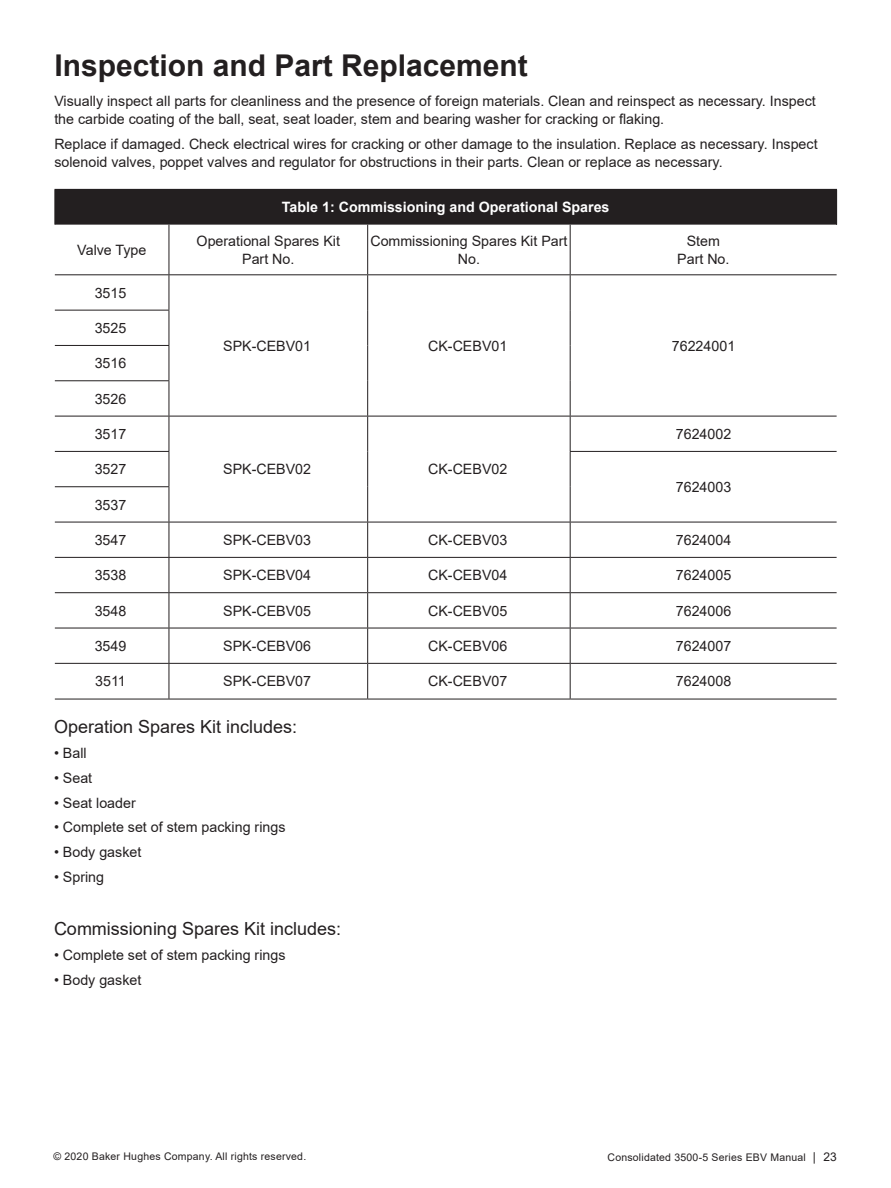
<style>
.page{position:relative;width:891px;height:1188px;background:#fff}
.page>*{position:absolute;margin:0;border:0;box-sizing:border-box;transform-origin:0 0}
.Heading_1{font:700 30px "Arial";color:#231f20}
.t1{font:18px "Arial";color:#231f20}
.t2{font:14.25px/18px "Arial";color:#231f20}
.t3{font:700 14.25px "Arial";color:#fff}
.t4{font:10.5px "Arial";letter-spacing:.02em;color:#231f20}
.s1{font-size:12px}
</style>
<div class="page">
<div style="left:55px;top:189px;width:782px;height:36px;background:#231f20"></div>
<svg style="left:55px;top:225px;width:782px;height:474px"></svg>
<hr style="left:169px;top:225px;width:1px;height:49px;background:#231f20">
<hr style="left:367px;top:225px;width:1px;height:49px;background:#231f20">
<hr style="left:570px;top:225px;width:1px;height:49px;background:#231f20">
<hr style="left:169px;top:275px;width:1px;height:35px;background:#231f20">
<hr style="left:367px;top:275px;width:1px;height:35px;background:#231f20">
<hr style="left:570px;top:275px;width:1px;height:35px;background:#231f20">
<hr style="left:367px;top:310px;width:1px;height:35px;background:#231f20">
<hr style="left:570px;top:310px;width:1px;height:35px;background:#231f20">
<hr style="left:367px;top:345px;width:1px;height:36px;background:#231f20">
<hr style="left:570px;top:345px;width:1px;height:36px;background:#231f20">
<hr style="left:367px;top:381px;width:1px;height:35px;background:#231f20">
<hr style="left:570px;top:381px;width:1px;height:35px;background:#231f20">
<hr style="left:169px;top:311px;width:1px;height:34px;background:#231f20">
<hr style="left:169px;top:346px;width:1px;height:34px;background:#231f20">
<hr style="left:169px;top:381px;width:1px;height:35px;background:#231f20">
<hr style="left:169px;top:416px;width:1px;height:35px;background:#231f20">
<hr style="left:367px;top:416px;width:1px;height:35px;background:#231f20">
<hr style="left:367px;top:451px;width:1px;height:36px;background:#231f20">
<hr style="left:367px;top:487px;width:1px;height:35px;background:#231f20">
<hr style="left:570px;top:416px;width:1px;height:35px;background:#231f20">
<hr style="left:169px;top:452px;width:1px;height:34px;background:#231f20">
<hr style="left:570px;top:452px;width:1px;height:35px;background:#231f20">
<hr style="left:570px;top:487px;width:1px;height:35px;background:#231f20">
<hr style="left:169px;top:487px;width:1px;height:35px;background:#231f20">
<hr style="left:169px;top:522px;width:1px;height:35px;background:#231f20">
<hr style="left:367px;top:522px;width:1px;height:35px;background:#231f20">
<hr style="left:570px;top:522px;width:1px;height:35px;background:#231f20">
<hr style="left:169px;top:558px;width:1px;height:34px;background:#231f20">
<hr style="left:367px;top:558px;width:1px;height:34px;background:#231f20">
<hr style="left:570px;top:558px;width:1px;height:34px;background:#231f20">
<hr style="left:169px;top:593px;width:1px;height:35px;background:#231f20">
<hr style="left:367px;top:593px;width:1px;height:35px;background:#231f20">
<hr style="left:570px;top:593px;width:1px;height:35px;background:#231f20">
<hr style="left:169px;top:628px;width:1px;height:35px;background:#231f20">
<hr style="left:367px;top:628px;width:1px;height:35px;background:#231f20">
<hr style="left:570px;top:628px;width:1px;height:35px;background:#231f20">
<hr style="left:169px;top:664px;width:1px;height:35px;background:#231f20">
<hr style="left:367px;top:664px;width:1px;height:35px;background:#231f20">
<hr style="left:570px;top:664px;width:1px;height:35px;background:#231f20">
<hr style="left:54px;top:189px;width:115px;height:1px;background:#231f20">
<hr style="left:54px;top:190px;width:1px;height:35px;background:#231f20">
<hr style="left:55px;top:274px;width:114px;height:1px;background:#231f20">
<hr style="left:169px;top:274px;width:199px;height:1px;background:#231f20">
<hr style="left:368px;top:274px;width:202px;height:1px;background:#231f20">
<hr style="left:570px;top:274px;width:267px;height:1px;background:#231f20">
<hr style="left:55px;top:310px;width:114px;height:1px;background:#231f20">
<hr style="left:55px;top:345px;width:114px;height:1px;background:#231f20">
<hr style="left:55px;top:380px;width:114px;height:1px;background:#231f20">
<hr style="left:55px;top:416px;width:114px;height:1px;background:#231f20">
<hr style="left:169px;top:416px;width:199px;height:1px;background:#231f20">
<hr style="left:368px;top:416px;width:202px;height:1px;background:#231f20">
<hr style="left:570px;top:416px;width:267px;height:1px;background:#231f20">
<hr style="left:55px;top:451px;width:114px;height:1px;background:#231f20">
<hr style="left:570px;top:451px;width:267px;height:1px;background:#231f20">
<hr style="left:55px;top:486px;width:114px;height:1px;background:#231f20">
<hr style="left:55px;top:522px;width:114px;height:1px;background:#231f20">
<hr style="left:169px;top:522px;width:199px;height:1px;background:#231f20">
<hr style="left:368px;top:522px;width:202px;height:1px;background:#231f20">
<hr style="left:570px;top:522px;width:267px;height:1px;background:#231f20">
<hr style="left:55px;top:557px;width:114px;height:1px;background:#231f20">
<hr style="left:169px;top:557px;width:199px;height:1px;background:#231f20">
<hr style="left:368px;top:557px;width:202px;height:1px;background:#231f20">
<hr style="left:570px;top:557px;width:267px;height:1px;background:#231f20">
<hr style="left:55px;top:592px;width:114px;height:1px;background:#231f20">
<hr style="left:169px;top:592px;width:199px;height:1px;background:#231f20">
<hr style="left:368px;top:592px;width:202px;height:1px;background:#231f20">
<hr style="left:570px;top:592px;width:267px;height:1px;background:#231f20">
<hr style="left:55px;top:628px;width:114px;height:1px;background:#231f20">
<hr style="left:169px;top:628px;width:199px;height:1px;background:#231f20">
<hr style="left:368px;top:628px;width:202px;height:1px;background:#231f20">
<hr style="left:570px;top:628px;width:267px;height:1px;background:#231f20">
<hr style="left:55px;top:663px;width:114px;height:1px;background:#231f20">
<hr style="left:169px;top:663px;width:199px;height:1px;background:#231f20">
<hr style="left:368px;top:663px;width:202px;height:1px;background:#231f20">
<hr style="left:570px;top:663px;width:267px;height:1px;background:#231f20">
<hr style="left:55px;top:699px;width:114px;height:1px;background:#231f20">
<hr style="left:169px;top:699px;width:199px;height:1px;background:#231f20">
<hr style="left:368px;top:699px;width:202px;height:1px;background:#231f20">
<hr style="left:570px;top:699px;width:267px;height:1px;background:#231f20">
<p class="Heading_1" style="left:54px;top:44px;width:475px">Inspection and Part Replacement</p>
<p class="t2" style="left:54px;top:92px;width:763px">Visually inspect all parts for cleanliness and the presence of foreign materials. Clean and reinspect as necessary. Inspect the carbide coating of the ball, seat, seat loader, stem and bearing washer for cracking or flaking.</p>
<p class="t2" style="left:54px;top:135px;width:765px">Replace if damaged. Check electrical wires for cracking or other damage to the insulation. Replace as necessary. Inspect solenoid valves, poppet valves and regulator for obstructions in their parts. Clean or replace as necessary.</p>
<p class="t2" style="left:77px;top:241px;width:71px">Valve Type</p>
<p class="t2" style="left:95px;top:284px;width:33px">3515</p>
<p class="t2" style="left:95px;top:319px;width:33px">3525</p>
<p class="t2" style="left:95px;top:354px;width:33px">3516</p>
<p class="t2" style="left:95px;top:390px;width:33px">3526</p>
<p class="t2" style="left:95px;top:425px;width:33px">3517</p>
<p class="t2" style="left:95px;top:460px;width:33px">3527</p>
<p class="t3" style="left:282px;top:197px;width:329px">Table 1: Commissioning and Operational Spares</p>
<p class="t2" style="left:197px;top:232px;width:145px">Operational Spares Kit</p>
<p class="t2" style="left:242px;top:250px;width:54px">Part No.</p>
<p class="t2" style="left:370px;top:232px;width:199px;text-align:center">Commissioning Spares Kit Part<br>No.</p>
<p class="t2" style="left:687px;top:232px;width:35px">Stem</p>
<p class="t2" style="left:677px;top:250px;width:54px">Part No.</p>
<p class="t2" style="left:223px;top:337px;width:89px">SPK-CEBV01</p>
<p class="t2" style="left:428px;top:337px;width:81px">CK-CEBV01</p>
<p class="t2" style="left:672px;top:337px;width:65px">76224001</p>
<p class="t2" style="left:223px;top:460px;width:89px">SPK-CEBV02</p>
<p class="t2" style="left:428px;top:460px;width:81px">CK-CEBV02</p>
<p class="t2" style="left:676px;top:425px;width:57px">7624002</p>
<p class="t2" style="left:676px;top:478px;width:57px">7624003</p>
<p class="t2" style="left:95px;top:495px;width:33px">3537</p>
<p class="t2" style="left:95px;top:531px;width:33px">3547</p>
<p class="t2" style="left:223px;top:531px;width:89px">SPK-CEBV03</p>
<p class="t2" style="left:428px;top:531px;width:81px">CK-CEBV03</p>
<p class="t2" style="left:676px;top:531px;width:57px">7624004</p>
<p class="t2" style="left:95px;top:566px;width:33px">3538</p>
<p class="t2" style="left:223px;top:566px;width:89px">SPK-CEBV04</p>
<p class="t2" style="left:428px;top:566px;width:81px">CK-CEBV04</p>
<p class="t2" style="left:676px;top:566px;width:57px">7624005</p>
<p class="t2" style="left:95px;top:601px;width:33px">3548</p>
<p class="t2" style="left:223px;top:601px;width:89px">SPK-CEBV05</p>
<p class="t2" style="left:428px;top:601px;width:81px">CK-CEBV05</p>
<p class="t2" style="left:676px;top:601px;width:57px">7624006</p>
<p class="t2" style="left:95px;top:637px;width:33px">3549</p>
<p class="t2" style="left:223px;top:637px;width:89px">SPK-CEBV06</p>
<p class="t2" style="left:428px;top:637px;width:81px">CK-CEBV06</p>
<p class="t2" style="left:676px;top:637px;width:57px">7624007</p>
<p class="t2" style="left:95px;top:672px;width:32px">3511</p>
<p class="t2" style="left:223px;top:672px;width:89px">SPK-CEBV07</p>
<p class="t2" style="left:428px;top:672px;width:81px">CK-CEBV07</p>
<p class="t2" style="left:676px;top:672px;width:57px">7624008</p>
<p class="t1" style="left:54px;top:715px;width:245px">Operation Spares Kit includes:</p>
<p class="t2" style="left:54px;top:744px;width:34px">• Ball</p>
<p class="t2" style="left:54px;top:769px;width:40px">• Seat</p>
<p class="t2" style="left:54px;top:794px;width:83px">• Seat loader</p>
<p class="t2" style="left:54px;top:818px;width:233px">• Complete set of stem packing rings</p>
<p class="t2" style="left:54px;top:843px;width:89px">• Body gasket</p>
<p class="t2" style="left:54px;top:868px;width:52px">• Spring</p>
<p class="t1" style="left:54px;top:916px;width:289px">Commissioning Spares Kit includes:</p>
<p class="t2" style="left:54px;top:946px;width:233px">• Complete set of stem packing rings</p>
<p class="t2" style="left:54px;top:971px;width:89px">• Body gasket</p>
<p class="t4" style="left:53px;top:1149px;width:254px">© 2020 Baker Hughes Company. All rights reserved.</p>
<p class="t4" style="left:608px;top:1150px;width:231px">Consolidated 3500-5 Series EBV Manual <span class="s1">| 23</span></p>
</div>
